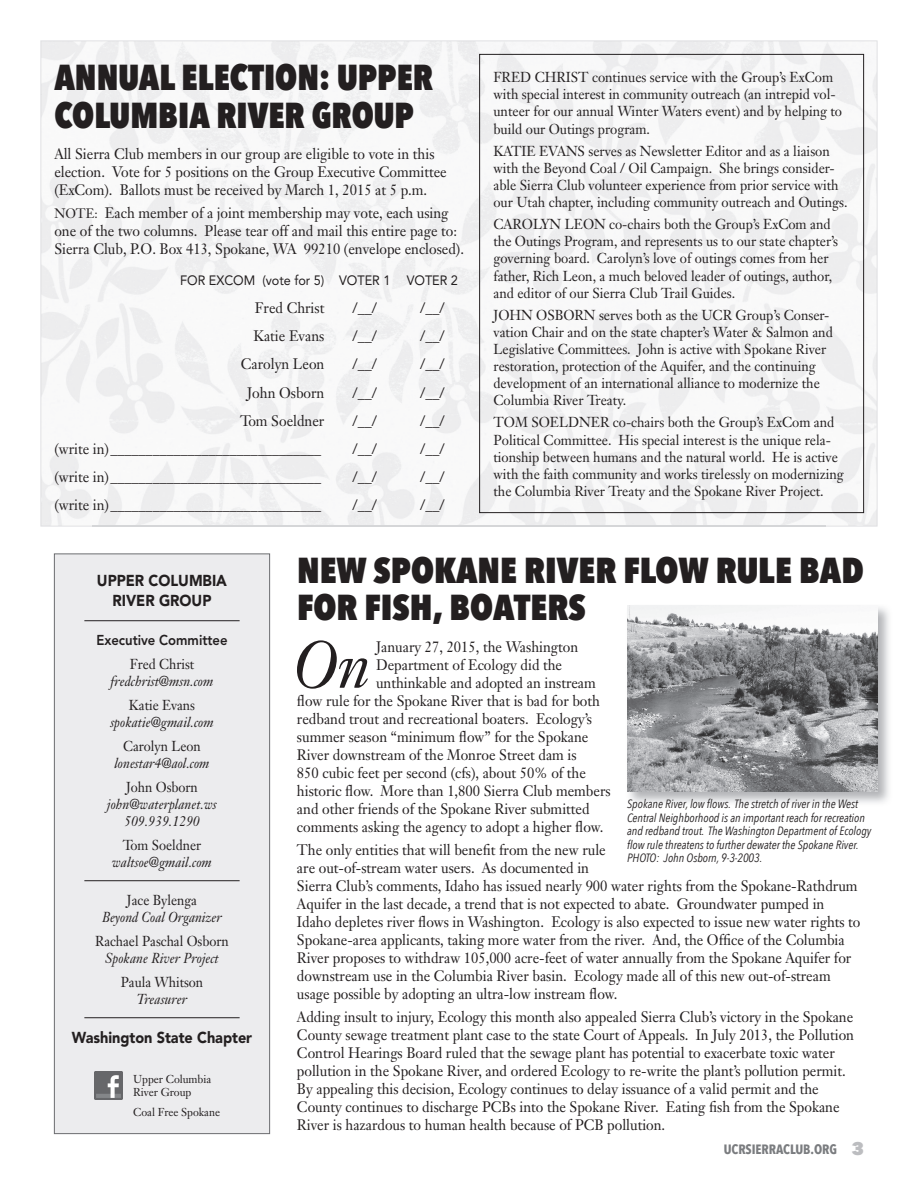
<style>
.page{position:relative;width:918px;height:1188px;background:#fff}
.page>*{position:absolute;margin:0;border:0;box-sizing:border-box;transform-origin:0 0}
.t1{font:italic 65.55px "Janson Text";color:#231f20;scale:.94 1}
.t2{font:800 36px/37.5px "Avenir Next Condensed";color:#231f20}
.t3{font:800 36px/37.5px "Avenir Next Condensed";color:#231f20;scale:.96 1}
.t4{font:900 15.75px/19.8px "Avenir";color:#231f20;text-align:center;scale:.92 1}
.t5{font:15px/18px "Janson Text";color:#231f20;scale:.94 1}
.t6{font:14.25px/17.1px "Janson Text";color:#231f20;scale:.94 1}
.t7{font:italic 14.25px/17.1px "Janson Text";letter-spacing:.005em;color:#231f20;text-align:center;scale:.92 1}
.t8{font:14.25px "Janson Text";color:#231f20;scale:.92 1}
.t9{font:800 14.25px "Avenir";color:#231f20;scale:.92 1}
.t10{font:13.5px "Avenir";color:#231f20;scale:.94 1}
.t11{font:700 13.5px "Avenir Next Condensed";letter-spacing:-.005em;color:#7a7c7f}
.t12{font:italic 12px/13.5px "Avenir Next Condensed";color:#231f20}
.t13{font:11.4px/12.9px "Janson Text";letter-spacing:-.005em;color:#231f20;scale:.96 1}
.s1{font-size:13.5px}
.s2{font-family:"Avenir Next";font-weight:800;font-size:18px;color:#bcbdc0}
</style>
<div class="page">
<svg style="left:40px;top:41px;width:838px;height:486px"></svg>
<img style="left:41px;top:41px;width:836px;height:54px">
<img style="left:41px;top:94px;width:52px;height:432px">
<img style="left:825px;top:94px;width:52px;height:432px">
<img style="left:92px;top:526px;width:733px;height:1px">
<div style="left:54px;top:554px;width:216px;height:580px;background:#ececee"></div>
<div style="left:54px;top:554px;width:216px;height:580px;border:1px solid #6c6d70"></div>
<hr style="left:84px;top:880px;width:156px;height:1px;background:#231f20">
<hr style="left:84px;top:620px;width:156px;height:1px;background:#231f20">
<hr style="left:84px;top:1017px;width:156px;height:1px;background:#231f20">
<img style="left:94px;top:1071px;width:29px;height:29px">
<img style="left:627px;top:605px;width:262px;height:198px">
<img style="left:627px;top:606px;width:251px;height:185px">
<h2 class="t3" style="left:54px;top:59px;width:396px">ANNUAL ELECTION: UPPER<br>COLUMBIA RIVER GROUP</h2>
<p class="t5" style="left:54px;top:145px;width:419px">All Sierra Club members in our group are eligible to vote in this election. Vote for 5 positions on the Group Executive Committee (ExCom). Ballots must be received by March 1, 2015 at 5 p.m.</p>
<p class="t5" style="left:54px;top:204px;width:437px"><span class="s1">NOTE:</span> Each member of a joint membership may vote, each using one of the two columns. Please tear off and mail this entire page to:<br>Sierra Club, P.O. Box 413, Spokane, WA 99210 (envelope enclosed).</p>
<p class="t10" style="left:180px;top:273px;width:297px">FOR EXCOM (vote for 5) VOTER 1 VOTER 2</p>
<p class="t5" style="left:255px;top:299px;width:75px">Fred Christ</p>
<p class="t5" style="left:353px;top:299px;width:28px">/__/</p>
<p class="t5" style="left:420px;top:299px;width:28px">/__/</p>
<p class="t5" style="left:253px;top:327px;width:77px">Katie Evans</p>
<p class="t5" style="left:353px;top:327px;width:28px">/__/</p>
<p class="t5" style="left:420px;top:327px;width:28px">/__/</p>
<p class="t5" style="left:241px;top:355px;width:90px">Carolyn Leon</p>
<p class="t5" style="left:353px;top:355px;width:28px">/__/</p>
<p class="t5" style="left:420px;top:355px;width:28px">/__/</p>
<p class="t5" style="left:247px;top:383px;width:84px">John Osborn</p>
<p class="t5" style="left:353px;top:383px;width:28px">/__/</p>
<p class="t5" style="left:420px;top:383px;width:28px">/__/</p>
<p class="t5" style="left:240px;top:411px;width:91px">Tom Soeldner</p>
<p class="t5" style="left:353px;top:411px;width:28px">/__/</p>
<p class="t5" style="left:420px;top:411px;width:28px">/__/</p>
<p class="t5" style="left:54px;top:439px;width:285px">(write in) ______________________________</p>
<p class="t5" style="left:353px;top:439px;width:28px">/__/</p>
<p class="t5" style="left:420px;top:439px;width:28px">/__/</p>
<p class="t5" style="left:54px;top:468px;width:285px">(write in) ______________________________</p>
<p class="t5" style="left:353px;top:468px;width:28px">/__/</p>
<p class="t5" style="left:420px;top:468px;width:28px">/__/</p>
<p class="t5" style="left:54px;top:496px;width:285px">(write in) ______________________________</p>
<p class="t5" style="left:353px;top:496px;width:28px">/__/</p>
<p class="t5" style="left:420px;top:496px;width:28px">/__/</p>
<p class="t6" style="left:494px;top:69px;width:372px">FRED CHRIST continues service with the Group’s ExCom with special interest in community outreach (an intrepid vol&shy;unteer for our annual Winter Waters event) and by helping to build our Outings program.</p>
<p class="t6" style="left:494px;top:142px;width:378px">KATIE EVANS serves as Newsletter Editor and as a liaison with the Beyond Coal / Oil Campaign. She brings consider&shy;able Sierra Club volunteer experience from prior service with our Utah chapter, including community outreach and Outings.</p>
<p class="t6" style="left:494px;top:216px;width:368px">CAROLYN LEON co-chairs both the Group’s ExCom and the Outings Program, and represents us to our state chapter’s governing board. Carolyn’s love of outings comes from her father, Rich Leon, a much beloved leader of outings, author, and editor of our Sierra Club Trail Guides.</p>
<p class="t6" style="left:494px;top:306px;width:363px">JOHN OSBORN serves both as the UCR Group’s Conser&shy;vation Chair and on the state chapter’s Water &amp; Salmon and Legislative Committees. John is active with Spokane River restoration, protection of the Aquifer, and the continuing development of an international alliance to modernize the Columbia River Treaty.</p>
<p class="t6" style="left:494px;top:414px;width:374px">TOM SOELDNER co-chairs both the Group’s ExCom and Political Committee. His special interest is the unique rela&shy;tionship between humans and the natural world. He is active with the faith community and works tirelessly on modernizing the Columbia River Treaty and the Spokane River Project.</p>
<p class="t4" style="left:97px;top:571px;width:143px">UPPER COLUMBIA<br>RIVER GROUP</p>
<p class="t9" style="left:96px;top:632px;width:144px">Executive Committee</p>
<p class="t8" style="left:130px;top:655px;width:72px">Fred Christ</p>
<p class="t7" style="left:111px;top:673px;width:113px">fredchrist@msn.com</p>
<p class="t8" style="left:129px;top:696px;width:73px">Katie Evans</p>
<p class="t7" style="left:110px;top:714px;width:114px">spokatie@gmail.com</p>
<p class="t8" style="left:123px;top:737px;width:86px">Carolyn Leon</p>
<p class="t7" style="left:115px;top:755px;width:105px">lonestar4@aol.com</p>
<p class="t8" style="left:126px;top:778px;width:80px">John Osborn</p>
<p class="t7" style="left:107px;top:796px;width:120px">john@waterplanet.ws<br>509.939.1290</p>
<p class="t8" style="left:123px;top:836px;width:87px">Tom Soeldner</p>
<p class="t7" style="left:112px;top:854px;width:110px">waltsoe@gmail.com</p>
<p class="t8" style="left:127px;top:891px;width:78px">Jace Bylenga</p>
<p class="t7" style="left:102px;top:908px;width:132px">Beyond Coal Organizer</p>
<p class="t8" style="left:95px;top:932px;width:147px">Rachael Paschal Osborn</p>
<p class="t7" style="left:105px;top:949px;width:125px">Spokane River Project</p>
<p class="t8" style="left:121px;top:973px;width:91px">Paula Whitson</p>
<p class="t7" style="left:137px;top:990px;width:56px">Treasurer</p>
<p class="t4" style="left:72px;top:1027px;width:198px">Washington State Chapter</p>
<p class="t13" style="left:133px;top:1072px;width:83px">Upper Columbia<br>River Group</p>
<p class="t13" style="left:133px;top:1105px;width:92px">Coal Free Spokane</p>
<h2 class="t2" style="left:297px;top:551px;width:568px">NEW SPOKANE RIVER FLOW RULE BAD<br>FOR FISH, BOATERS</h2>
<h1 class="t1" style="left:293px;top:625px;width:84px">On</h1>
<p class="t5" style="left:376px;top:637px;width:217px">January 27, 2015, the Washington</p>
<p class="t5" style="left:376px;top:655px;width:200px">Department of Ecology did the</p>
<p class="t5" style="left:376px;top:673px;width:235px">unthinkable and adopted an instream</p>
<p class="t5" style="left:297px;top:691px;width:324px">flow rule for the Spokane River that is bad for both</p>
<p class="t5" style="left:297px;top:709px;width:316px">redband trout and recreational boaters. Ecology’s</p>
<p class="t5" style="left:297px;top:727px;width:312px">summer season “minimum flow” for the Spokane</p>
<p class="t5" style="left:297px;top:745px;width:299px">River downstream of the Monroe Street dam is</p>
<p class="t5" style="left:297px;top:763px;width:309px">850 cubic feet per second (cfs), about 50% of the</p>
<p class="t5" style="left:297px;top:781px;width:335px">historic flow. More than 1,800 Sierra Club members</p>
<p class="t5" style="left:297px;top:799px;width:313px">and other friends of the Spokane River submitted</p>
<p class="t5" style="left:297px;top:817px;width:327px">comments asking the agency to adopt a higher flow.</p>
<p class="t5" style="left:297px;top:841px;width:601px">The only entities that will benefit from the new rule<br>are out-of-stream water users. As documented in<br>Sierra Club’s comments, Idaho has issued nearly 900 water rights from the Spokane-Rathdrum Aquifer in the last decade, a trend that is not expected to abate. Groundwater pumped in Idaho depletes river flows in Washington. Ecology is also expected to issue new water rights to Spokane-area applicants, taking more water from the river. And, the Office of the Columbia River proposes to withdraw 105,000 acre-feet of water annually from the Spokane Aquifer for downstream use in the Columbia River basin. Ecology made all of this new out-of-stream usage possible by adopting an ultra-low instream flow.</p>
<p class="t5" style="left:297px;top:1008px;width:594px">Adding insult to injury, Ecology this month also appealed Sierra Club’s victory in the Spokane County sewage treatment plant case to the state Court of Appeals. In July 2013, the Pollution Control Hearings Board ruled that the sewage plant has potential to exacerbate toxic water pollution in the Spokane River, and ordered Ecology to re-write the plant’s pollution permit.<br>By appealing this decision, Ecology continues to delay issuance of a valid permit and the County continues to discharge PCBs into the Spokane River. Eating fish from the Spokane River is hazardous to human health because of PCB pollution.</p>
<p class="t12" style="left:627px;top:797px;width:246px">Spokane River, low flows. The stretch of river in the West Central Neighborhood is an important reach for recreation and redband trout. The Washington Department of Ecology flow rule threatens to further dewater the Spokane River.<br>PHOTO: John Osborn, 9-3-2003.</p>
<p class="t11" style="left:724px;top:1141px;width:142px">UCRSIERRACLUB.ORG <span class="s2">3</span></p>
</div>
